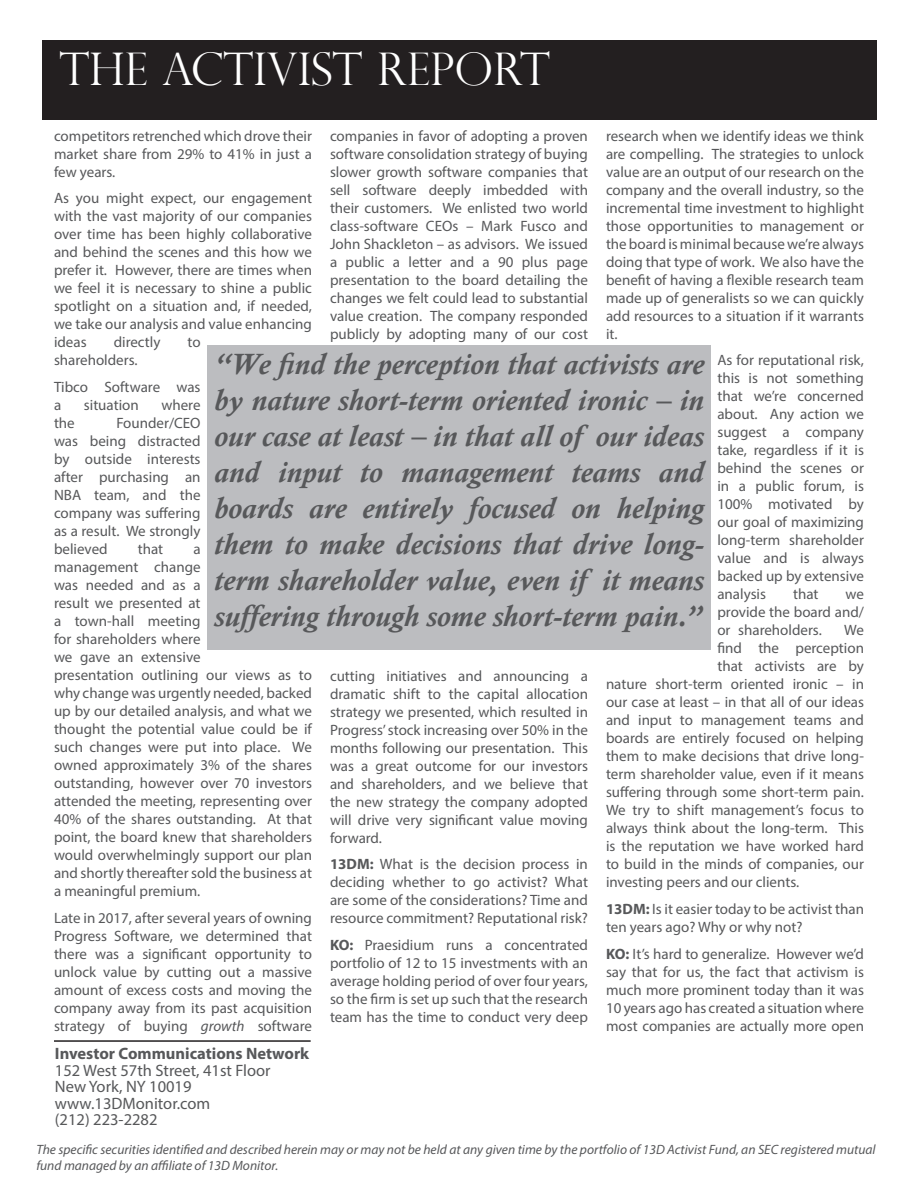
<style>
.page{position:relative;width:918px;height:1188px;background:#fff}
.page>*{position:absolute;margin:0;border:0;box-sizing:border-box;transform-origin:0 0}
.t1{font:300 45px "Perpetua Titling";color:#fff}
.t2{font:italic 700 30px/36px "Calisto";color:#57585a;text-align:justify}
.t3{font:16.5px "Myriad Pro";color:#57585a}
.t4{font:700 16.5px "Myriad Pro";color:#57585a}
.t5{font:15px/18px "Myriad Pro";color:#57585a;text-align:justify}
.t6{font:italic 13.5px/16.2px "Myriad Pro";color:#57585a}
.s1{font-style:italic}
.s2{font-weight:700}
</style>
<div class="page">
<div style="left:207px;top:346px;width:504px;height:304px;background:#bcbdc0"></div>
<div style="left:42px;top:40px;width:834px;height:80px;background:#231f20"></div>
<hr style="left:54px;top:1040px;width:257px;height:2px;background:#231f20">
<p class="t1" style="left:60px;top:41px;width:492px">THE ACTIVIST REPORT</p>
<p class="t5" style="left:330px;top:127px;width:260px">companies in favor of adopting a proven software consolidation strategy of buying slower growth software companies that sell software deeply imbedded with their customers. We enlisted two world class-software CEOs – Mark Fusco and John Shackleton – as advisors. We issued a public a letter and a 90 plus page presentation to the board detailing the changes we felt could lead to substantial value creation. The company responded publicly by adopting many of our cost</p>
<p class="t5" style="left:606px;top:127px;width:260px">research when we identify ideas we think are compelling. The strategies to unlock value are an output of our research on the company and the overall industry, so the incremental time investment to highlight those opportunities to management or the board is minimal because we’re always doing that type of work. We also have the benefit of having a flexible research team made up of generalists so we can quickly add resources to a situation if it warrants it.</p>
<p class="t5" style="left:717px;top:351px;width:148px">As for reputational risk, this is not something that we’re concerned about. Any action we suggest a company take, regardless if it is behind the scenes or in a public forum, is 100% motivated by our goal of maximizing long-term shareholder value and is always backed up by extensive analysis</p>
<p class="t5" style="left:54px;top:127px;width:259px">competitors retrenched which drove their market share from 29% to 41% in just a few years.</p>
<p class="t5" style="left:54px;top:189px;width:260px">As you might expect, our engagement with the vast majority of our companies over time has been highly collaborative and behind the scenes and this how we prefer it. However, there are times when we feel it is necessary to shine a public spotlight on a situation and, if needed, we take our analysis and value enhancing ideas</p>
<p class="t5" style="left:114px;top:333px;width:48px">directly</p>
<p class="t5" style="left:187px;top:333px;width:15px">to</p>
<p class="t5" style="left:54px;top:351px;width:85px">shareholders.</p>
<p class="t5" style="left:54px;top:378px;width:148px">Tibco Software was a</p>
<p class="t2" style="left:214px;top:346px;width:491px">“We find the perception that activists are by nature short-term oriented ironic – in our case at least – in that all of our ideas and input to management teams and boards are entirely focused on helping them to make decisions that drive long&shy;term shareholder value, even if it means suffering through some short-term pain.”</p>
<p class="t5" style="left:84px;top:396px;width:56px">situation</p>
<p class="t5" style="left:161px;top:396px;width:41px">where</p>
<p class="t5" style="left:54px;top:414px;width:22px">the</p>
<p class="t5" style="left:54px;top:414px;width:148px;text-indent:62px">Founder/CEO was being distracted by outside interests after purchasing an NBA team, and the company was suffering as a result. We strongly believed</p>
<p class="t5" style="left:138px;top:540px;width:27px">that</p>
<p class="t5" style="left:54px;top:540px;width:260px;text-align:left;text-indent:139px">a<br>management change<br>was needed and as a<br>result we presented at<br>a town-hall meeting<br>for shareholders where<br>we gave an extensive<br>presentation outlining our views as to why change was urgently needed, backed up by our detailed analysis, and what we thought the potential value could be if such changes were put into place. We owned approximately 3% of the shares outstanding, however over 70 investors attended the meeting, representing over<br>40% of the shares outstanding. At that point, the board knew that shareholders would overwhelmingly support our plan and shortly thereafter sold the business at a meaningful premium.</p>
<p class="t5" style="left:54px;top:909px;width:260px">Late in 2017, after several years of owning Progress Software, we determined that there was a significant opportunity to unlock value by cutting out a massive amount of excess costs and moving the company away from its past acquisition strategy of buying <span class="s1">growth</span> software</p>
<p class="t5" style="left:793px;top:585px;width:27px">that</p>
<p class="t5" style="left:717px;top:585px;width:148px;text-indent:128px">we provide the board and/ or shareholders.</p>
<p class="t5" style="left:844px;top:621px;width:21px">We</p>
<p class="t5" style="left:717px;top:639px;width:148px">find the perception</p>
<p class="t5" style="left:717px;top:657px;width:148px">that activists are by</p>
<p class="t5" style="left:606px;top:675px;width:259px">nature short-term oriented ironic – in</p>
<p class="t5" style="left:606px;top:693px;width:260px">our case at least – in that all of our ideas</p>
<p class="t5" style="left:606px;top:711px;width:259px">and input to management teams and</p>
<p class="t5" style="left:606px;top:729px;width:259px">boards are entirely focused on helping</p>
<p class="t5" style="left:606px;top:747px;width:259px">them to make decisions that drive long-</p>
<p class="t5" style="left:606px;top:765px;width:259px">term shareholder value, even if it means</p>
<p class="t5" style="left:606px;top:783px;width:259px">suffering through some short-term pain.</p>
<p class="t5" style="left:606px;top:801px;width:259px">We try to shift management’s focus to</p>
<p class="t5" style="left:606px;top:819px;width:260px">always think about the long-term. This</p>
<p class="t5" style="left:606px;top:837px;width:259px">is the reputation we have worked hard</p>
<p class="t5" style="left:606px;top:855px;width:259px">to build in the minds of companies, our</p>
<p class="t5" style="left:606px;top:873px;width:195px">investing peers and our clients.</p>
<p class="t5" style="left:606px;top:900px;width:260px"><span class="s2">13DM:</span> Is it easier today to be activist than ten years ago? Why or why not?</p>
<p class="t5" style="left:606px;top:945px;width:260px"><span class="s2">KO:</span> It’s hard to generalize. However we’d say that for us, the fact that activism is much more prominent today than it was 10 years ago has created a situation where most companies are actually more open</p>
<p class="t5" style="left:330px;top:667px;width:260px">cutting initiatives and announcing a dramatic shift to the capital allocation strategy we presented, which resulted in Progress’ stock increasing over 50% in the months following our presentation. This was a great outcome for our investors and shareholders, and we believe that the new strategy the company adopted will drive very significant value moving forward.</p>
<p class="t5" style="left:330px;top:855px;width:260px"><span class="s2">13DM:</span> What is the decision process in deciding whether to go activist? What are some of the considerations? Time and resource commitment? Reputational risk?</p>
<p class="t5" style="left:330px;top:936px;width:260px"><span class="s2">KO:</span> Praesidium runs a concentrated portfolio of 12 to 15 investments with an average holding period of over four years, so the firm is set up such that the research team has the time to conduct very deep</p>
<p class="t4" style="left:55px;top:1043px;width:256px">Investor Communications Network</p>
<p class="t3" style="left:55px;top:1060px;width:217px">152 West 57th Street, 41st Floor</p>
<p class="t3" style="left:55px;top:1077px;width:138px">New York, NY 10019</p>
<p class="t3" style="left:55px;top:1093px;width:157px">www.13DMonitor.com</p>
<p class="t3" style="left:55px;top:1110px;width:104px">(212) 223-2282</p>
<p class="t6" style="left:36px;top:1141px;width:841px">The specific securities identified and described herein may or may not be held at any given time by the portfolio of 13D Activist Fund, an SEC registered mutual fund managed by an affiliate of 13D Monitor.</p>
</div>
